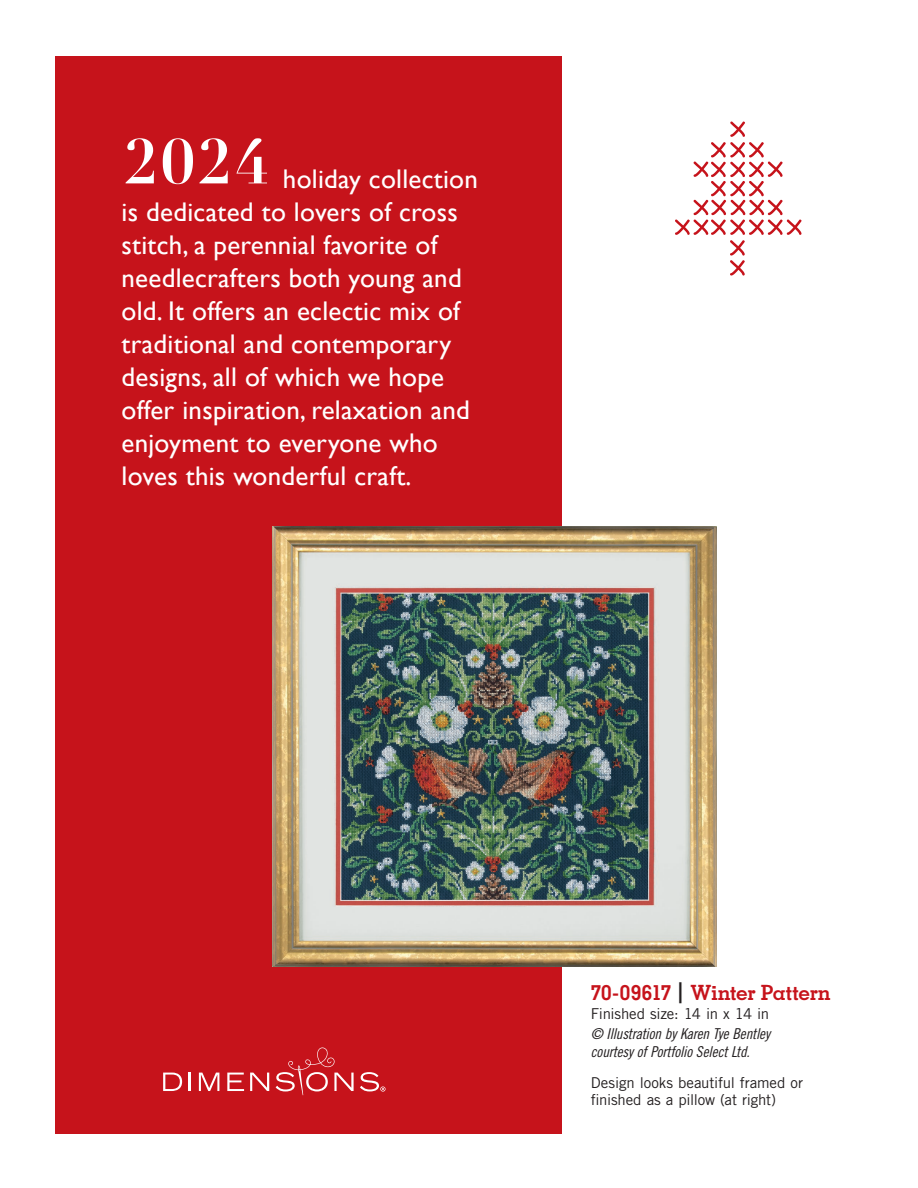
<style>
.page{position:relative;width:918px;height:1188px;background:#fff}
.page>*{position:absolute;margin:0;border:0;box-sizing:border-box;transform-origin:0 0}
.t1{font:700 61.95px "Didot";color:#fff}
.Collection{font:27px/33px "Gill Sans";letter-spacing:.01em;color:#fff}
.t2{font:700 21px "Memphis LT Std";letter-spacing:-.02em;color:#c6131b}
.t3{font:15px "Trade Gothic LT Std";letter-spacing:-.015em;color:#231f20}
.t4{font:15px "Trade Gothic LT Std Cn 18 Obl";letter-spacing:-.01em;color:#231f20}
.s1{color:#231f20}
</style>
<div class="page">
<div style="left:55px;top:56px;width:507px;height:1078px;background:#c6131b"></div>
<svg style="left:163px;top:1073px;width:19px;height:18px"></svg>
<svg style="left:189px;top:1073px;width:2px;height:18px"></svg>
<svg style="left:199px;top:1073px;width:20px;height:18px"></svg>
<svg style="left:227px;top:1073px;width:17px;height:18px"></svg>
<svg style="left:250px;top:1073px;width:19px;height:18px"></svg>
<svg style="left:276px;top:1047px;width:78px;height:48px"></svg>
<svg style="left:360px;top:1072px;width:26px;height:20px"></svg>
<img style="left:273px;top:526px;width:443px;height:441px">
<svg style="left:675px;top:121px;width:127px;height:155px"></svg>
<p class="t1" style="left:124px;top:123px;width:147px">2024</p>
<p class="Collection" style="left:122px;top:163px;width:358px;text-indent:161px">holiday collection is dedicated to lovers of cross stitch, a perennial favorite of needlecrafters both young and old. It offers an eclectic mix of traditional and contemporary designs, all of which we hope offer inspiration, relaxation and enjoyment to everyone who loves this wonderful craft.</p>
<p class="t2" style="left:591px;top:979px;width:241px">70-09617 <span class="s1">|</span> Winter Pattern</p>
<p class="t3" style="left:591px;top:1005px;width:180px">Finished size: 14 in x 14 in</p>
<p class="t4" style="left:591px;top:1025px;width:181px">© Illustration by Karen Tye Bentley</p>
<p class="t4" style="left:591px;top:1043px;width:161px">courtesy of Portfolio Select Ltd.</p>
<p class="t3" style="left:591px;top:1074px;width:214px">Design looks beautiful framed or</p>
<p class="t3" style="left:591px;top:1091px;width:187px">finished as a pillow (at right)</p>
</div>
